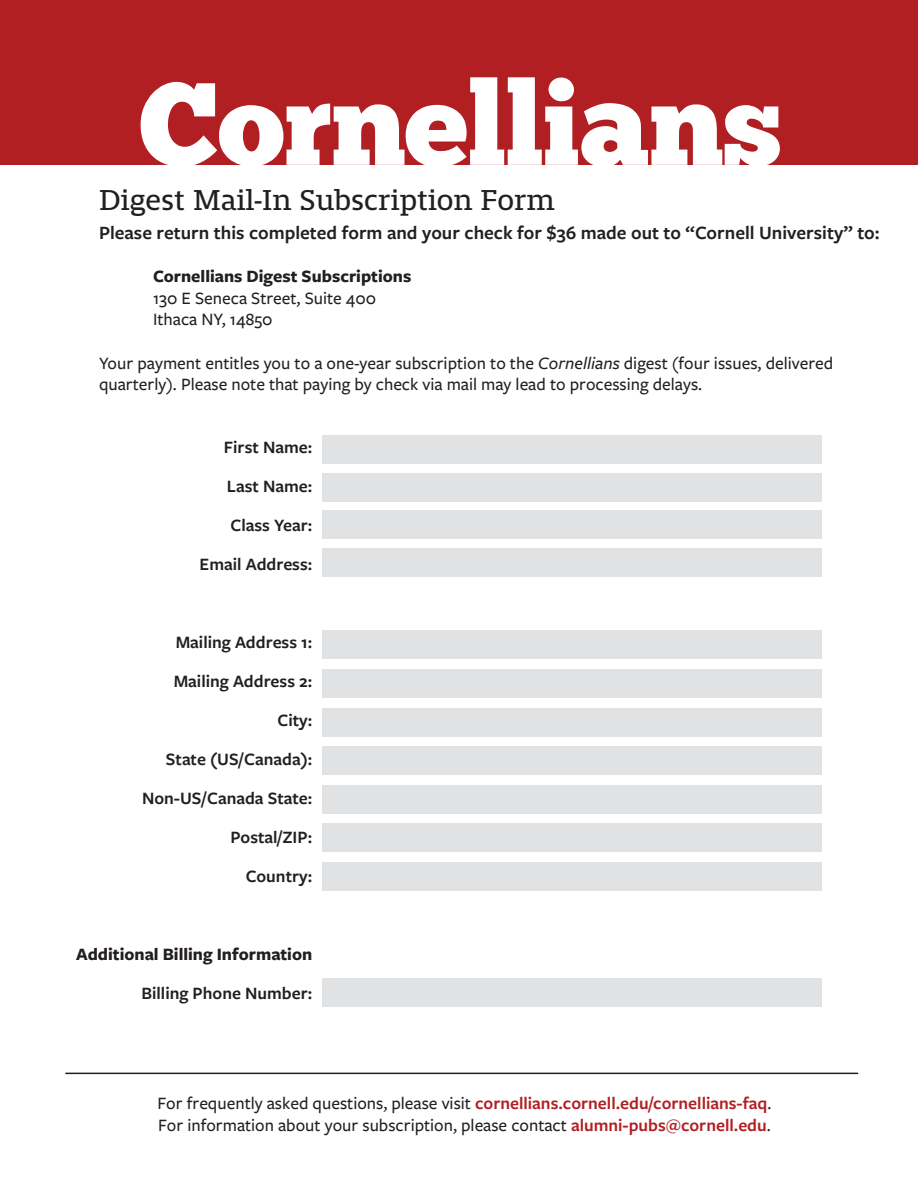
<style>
.page{position:relative;width:918px;height:1188px;background:#fff}
.page>*{position:absolute;margin:0;border:0;box-sizing:border-box;transform-origin:0 0}
.t1{font:30px "Mislab Std";color:#231f20}
.t2{font:600 19.5px "Freight Sans Pro";color:#231f20}
.t3{font:500 18px/21.6px "Freight Sans Pro";color:#231f20}
.t4{font:600 18px/39px "Freight Sans Pro";color:#231f20;text-align:right}
.t5{font:700 18px "Freight Sans Pro";color:#231f20}
.s1{font-style:italic}
.s2{font-weight:600;color:#b21f23}
</style>
<div class="page">
<div style="left:0;top:0;width:918px;height:164px;background:#b21f23"></div>
<svg style="left:141px;top:77px;width:639px;height:88px"></svg>
<hr style="left:66px;top:1073px;width:792px;height:1px;background:#231f20">
<div style="left:322px;top:435px;width:499px;height:29px;background:#e1e2e4"></div>
<div style="left:322px;top:473px;width:499px;height:29px;background:#e1e2e4"></div>
<div style="left:322px;top:510px;width:499px;height:29px;background:#e1e2e4"></div>
<div style="left:322px;top:548px;width:499px;height:29px;background:#e1e2e4"></div>
<div style="left:322px;top:630px;width:499px;height:29px;background:#e1e2e4"></div>
<div style="left:322px;top:669px;width:499px;height:29px;background:#e1e2e4"></div>
<div style="left:322px;top:708px;width:499px;height:29px;background:#e1e2e4"></div>
<div style="left:322px;top:746px;width:499px;height:29px;background:#e1e2e4"></div>
<div style="left:322px;top:785px;width:499px;height:29px;background:#e1e2e4"></div>
<div style="left:322px;top:823px;width:499px;height:29px;background:#e1e2e4"></div>
<div style="left:322px;top:862px;width:499px;height:29px;background:#e1e2e4"></div>
<div style="left:322px;top:978px;width:499px;height:29px;background:#e1e2e4"></div>
<h1 class="t1" style="left:99px;top:185px;width:457px">Digest Mail-In Subscription Form</h1>
<p class="t2" style="left:99px;top:219px;width:782px">Please return this completed form and your check for $36 made out to “Cornell University” to:</p>
<p class="t5" style="left:153px;top:264px;width:260px">Cornellians Digest Subscriptions</p>
<p class="t3" style="left:153px;top:286px;width:225px">130 E Seneca Street, Suite 400<br>Ithaca NY, 14850</p>
<p class="t3" style="left:99px;top:351px;width:736px">Your payment entitles you to a one-year subscription to the <span class="s1">Cornellians</span> digest (four issues, delivered quarterly). Please note that paying by check via mail may lead to processing delays.</p>
<p class="t4" style="left:200px;top:427px;width:114px">First Name:<br>Last Name:<br>Class Year:<br>Email Address:</p>
<p class="t4" style="left:142px;top:622px;width:172px">Mailing Address 1:<br>Mailing Address 2:<br>City:<br>State (US/Canada):<br>Non-US/Canada State:<br>Postal/ZIP:<br>Country:</p>
<p class="t5" style="left:76px;top:942px;width:238px">Additional Billing Information</p>
<p class="t4" style="left:142px;top:973px;width:172px">Billing Phone Number:</p>
<p class="t3" style="left:157px;top:1092px;width:615px">For frequently asked questions, please visit <span class="s2">cornellians.cornell.edu/cornellians-faq</span>.<br>For information about your subscription, please contact <span class="s2">alumni-pubs@cornell.edu</span>.</p>
</div>
